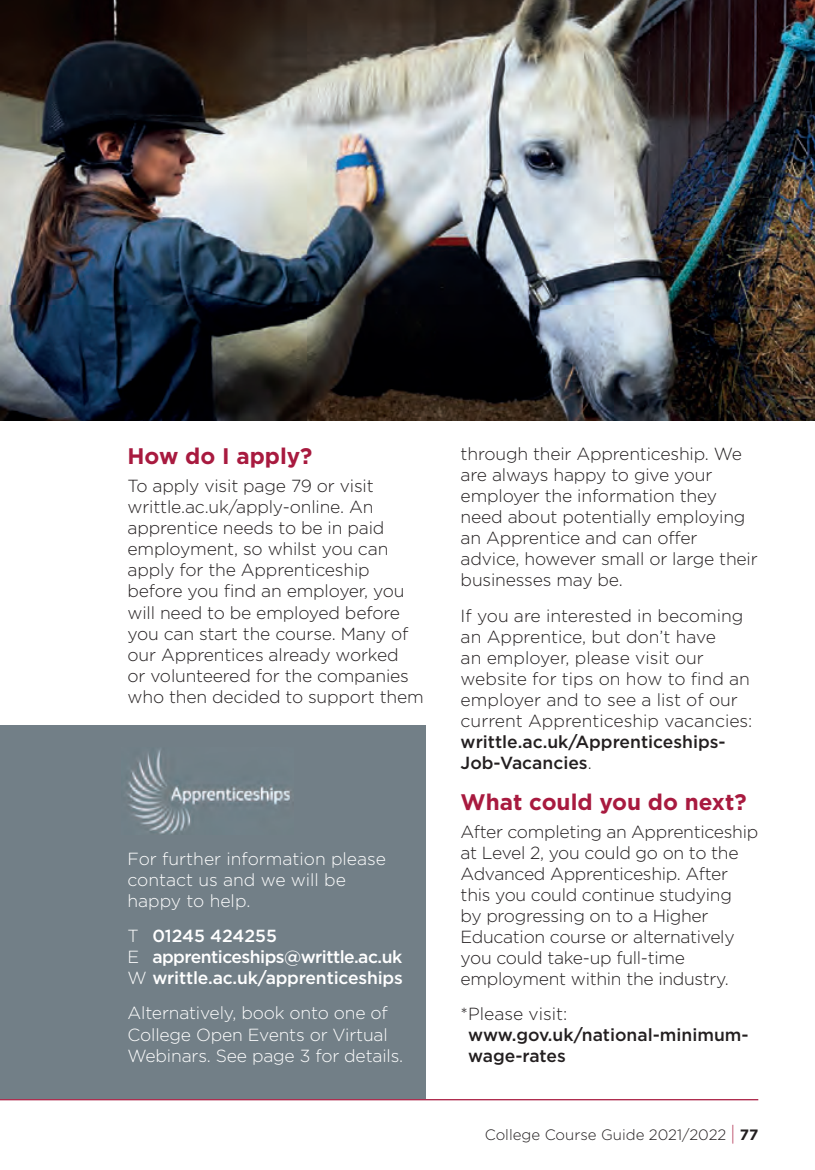
<style>
.page{position:relative;width:815px;height:1170px;background:#fff}
.page>*{position:absolute;margin:0;border:0;box-sizing:border-box;transform-origin:0 0}
.Sub_Heading{font:700 22.5px "Gotham HTF";color:#a81a3f}
.Body_text{font:300 17.5px/21px "Gotham HTF";letter-spacing:-.01em;color:#231f20}
.Body_text-2{font:300 17.5px/21px "Gotham HTF";letter-spacing:-.01em;color:#fff}
.Body_text-3{font:500 17.5px/21px "Gotham HTF";letter-spacing:-.01em;color:#fff}
.Body_text-4{font:500 17.5px/21px "Gotham HTF";color:#231f20}
.Body___space{font:300 15px "Gotham HTF";color:#231f20}
.s1{font-weight:300}
.s2{font-weight:500}
.s3{font-size:20.25px;color:#a81a3f}
.s4{font-weight:700}
</style>
<div class="page">
<hr style="left:0;top:1098px;width:758px;height:2px;background:#a81a3f">
<div style="left:0;top:725px;width:425px;height:373px;background:#727f87"></div>
<img style="left:0;top:0;width:815px;height:420px">
<img style="left:127px;top:749px;width:164px;height:85px">
<p class="Sub_Heading" style="left:128px;top:443px;width:186px">How do I apply?</p>
<p class="Body_text" style="left:128px;top:475px;width:298px">To apply visit page 79 or visit writtle.ac.uk/apply-online. An apprentice needs to be in paid employment, so whilst you can apply for the Apprenticeship before you find an employer, you will need to be employed before you can start the course. Many of our Apprentices already worked<br>or volunteered for the companies who then decided to support them</p>
<p class="Body_text-2" style="left:128px;top:848px;width:260px">For further information please contact us and we will be happy to help.</p>
<p class="Body_text-3" style="left:128px;top:925px;width:277px"><span class="s1">T</span> 01245 424255<br><span class="s1">E</span> apprenticeships@writtle.ac.uk<br><span class="s1">W</span> writtle.ac.uk/apprenticeships</p>
<p class="Body_text-2" style="left:128px;top:1002px;width:277px">Alternatively, book onto one of<br>College Open Events or Virtual<br>Webinars. See page 3 for details.</p>
<p class="Body_text" style="left:461px;top:443px;width:299px">through their Apprenticeship. We are always happy to give your employer the information they need about potentially employing an Apprentice and can offer advice, however small or large their businesses may be.</p>
<p class="Body_text" style="left:461px;top:604px;width:293px">If you are interested in becoming an Apprentice, but don’t have<br>an employer, please visit our website for tips on how to find an employer and to see a list of our current Apprenticeship vacancies: <span class="s2">writtle.ac.uk/Apprenticeships-<br>Job-Vacancies</span>.</p>
<p class="Sub_Heading" style="left:461px;top:788px;width:288px">What could you do next?</p>
<p class="Body_text" style="left:461px;top:821px;width:299px">After completing an Apprenticeship at Level 2, you could go on to the<br>Advanced Apprenticeship. After this you could continue studying<br>by progressing on to a Higher<br>Education course or alternatively you could take-up full-time employment within the industry.</p>
<p class="Body_text-4" style="left:468px;top:1003px;width:282px;text-indent:-8px"><span class="s1">*Please visit: </span>www.gov.uk/national-minimum&shy;wage-rates</p>
<p class="Body___space" style="left:485px;top:1126px;width:275px">College Course Guide 2021/2022 <span class="s3">|</span> <span class="s4">77</span></p>
</div>
